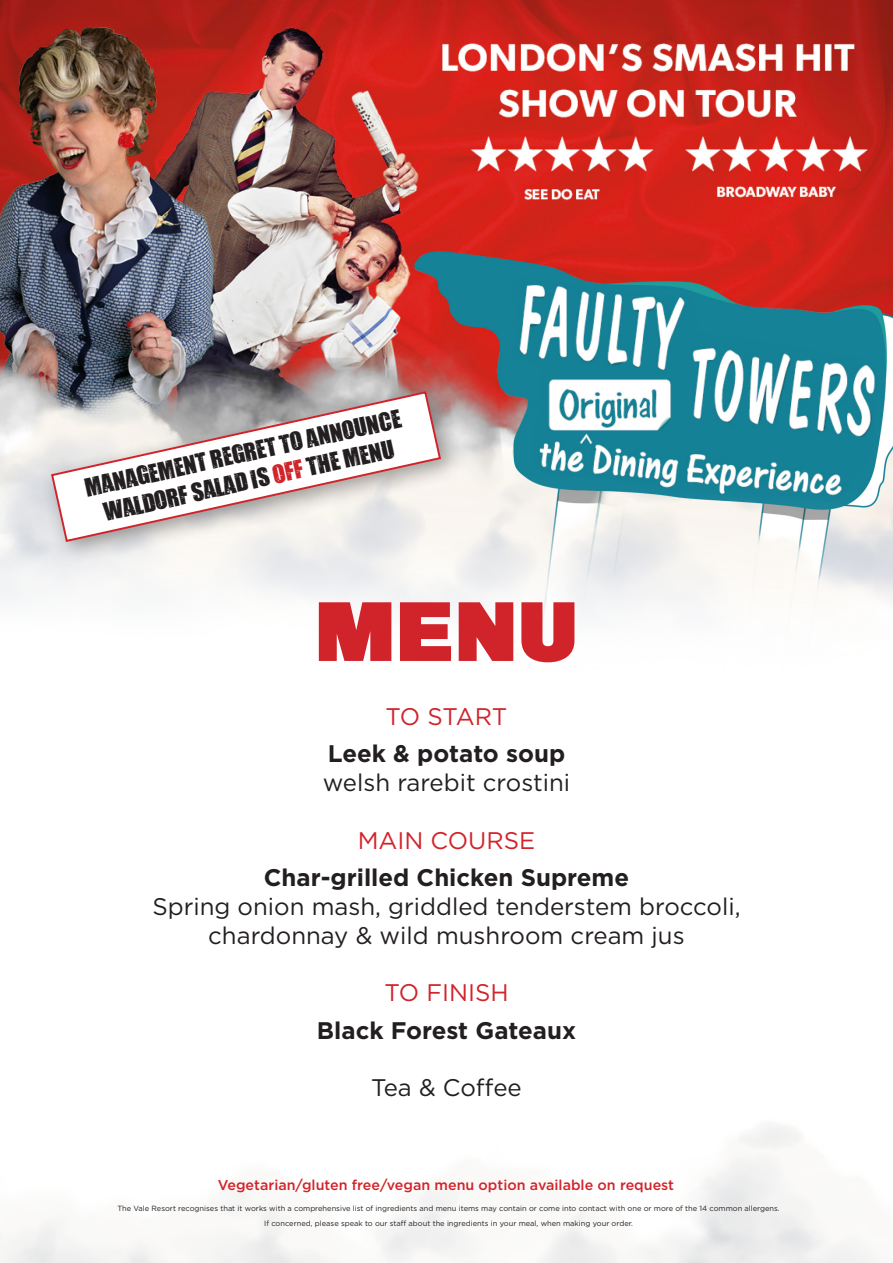
<style>
.page{position:relative;width:893px;height:1263px;background:#fff}
.page>*{position:absolute;margin:0;border:0;box-sizing:border-box;transform-origin:0 0}
.t1{font:78px "a Big Deal";color:#d1232a}
.t2{font:24px/28.8px "Gotham";color:#231f20;text-align:center}
.t3{font:700 24px "Gotham";color:#231f20}
.t4{font:24px "Gotham";color:#d1232a}
.t5{font:23.25px "Impacted 20";color:#231f20}
.t6{font:500 14.25px "Gotham";color:#d1232a}
.Terms_and_Conditions{font:7.5px "Gotham";color:#231f20}
.s1{color:#d1232a}
</style>
<div class="page">
<img style="left:0;top:0;width:893px;height:619px">
<div style="left:40px;top:380px;width:424px;height:185px;background:#231f20;opacity:.43"></div>
<svg style="left:50px;top:390px;width:392px;height:153px"></svg>
<p class="t5" style="left:81px;top:472px;width:325px;rotate:-13deg">management regret to announce</p>
<p class="t5" style="left:100px;top:496px;width:298px;rotate:-13deg">Waldorf Salad is <span class="s1">off</span> the menu</p>
<p class="t1" style="left:315px;top:598px;width:265px">MENU</p>
<p class="t4" style="left:385px;top:701px;width:124px">TO START</p>
<p class="t3" style="left:328px;top:738px;width:239px">Leek &amp; potato soup</p>
<p class="t2" style="left:323px;top:768px;width:249px">welsh rarebit crostini</p>
<p class="t4" style="left:358px;top:825px;width:179px">MAIN COURSE</p>
<p class="t3" style="left:264px;top:862px;width:367px">Char-grilled Chicken Supreme</p>
<p class="t2" style="left:152px;top:891px;width:590px">Spring onion mash, griddled tenderstem broccoli, chardonnay &amp; wild mushroom cream jus</p>
<p class="t4" style="left:384px;top:977px;width:126px">TO FINISH</p>
<p class="t3" style="left:317px;top:1014px;width:261px">Black Forest Gateaux</p>
<p class="t2" style="left:371px;top:1073px;width:152px">Tea &amp; Coffee</p>
<p class="t6" style="left:218px;top:1175px;width:458px">Vegetarian/gluten free/vegan menu option available on request</p>
<p class="Terms_and_Conditions" style="left:117px;top:1204px;width:664px">The Vale Resort recognises that it works with a comprehensive list of ingredients and menu items may contain or come into contact with one or more of the 14 common allergens.</p>
<p class="Terms_and_Conditions" style="left:264px;top:1218px;width:370px">If concerned, please speak to our staff about the ingredients in your meal, when making your order.</p>
</div>
